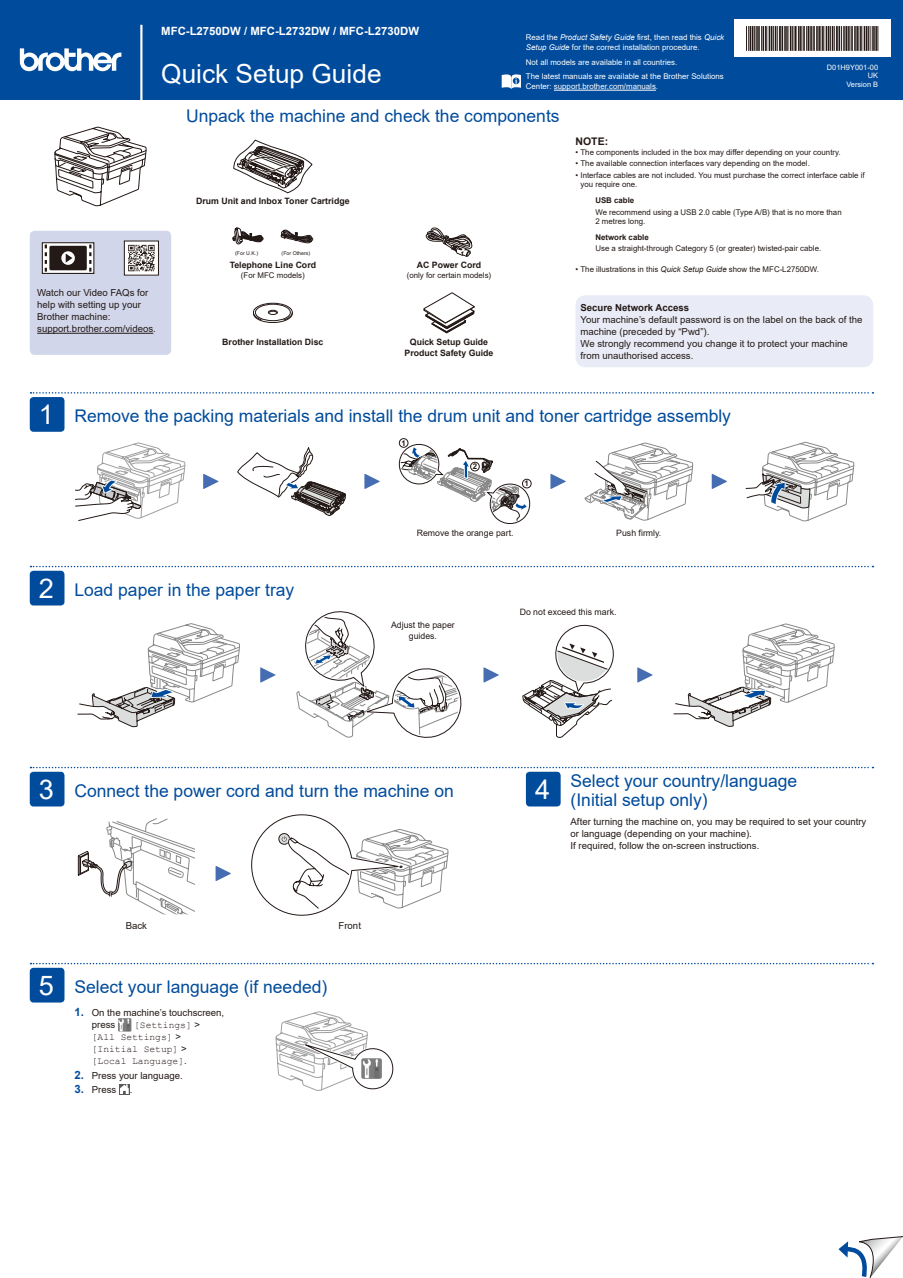
<style>
.page{position:relative;width:903px;height:1278px;background:#fff}
.page>*{position:absolute;margin:0;border:0;box-sizing:border-box;transform-origin:0 0}
.t1{font:27.12px "Arial";color:#fff}
.t2{font:26.25px "Arial";color:#fff}
.t3{font:17.5px/18.4px "Arial";color:#004b9b}
.t4{font:700 11.38px "Arial";color:#fff}
.t5{font:700 10.5px "Arial";color:#231916}
.t6{font:9.62px/12.1px "Arial";color:#231916}
.t7{font:9.62px/12.1px "Courier New";color:#231916}
.t8{font:700 9.62px "Arial";color:#231916}
.t9{font:700 8.75px/10.9px "Arial";color:#231916;text-align:center}
.t10{font:8.75px/10.9px "Arial";color:#231916;text-align:center}
.t11{font:7.88px/9.8px "Arial";color:#231916}
.t12{font:7.88px/9.8px "Arial";color:#fff}
.t13{font:700 7.88px "Arial";color:#231916}
.t14{font:7.44px/8.8px "Arial";color:#fff;text-align:right}
.t15{font:5.25px "Arial";color:#231916}
.s1{font-style:italic}
.s2{font-size:27.12px;color:#fff}
.s3{font-weight:700;font-size:11.38px;color:#004b9b}
.s4{font-family:"Arial"}
</style>
<div class="page">
<div style="left:0;top:0;width:903px;height:99px;background:#004b9b"></div>
<hr style="left:554px;top:90px;width:102px;height:1px;background:#fff">
<hr style="left:140px;top:25px;width:2px;height:77px;background:#fff">
<svg style="left:20px;top:48px;width:101px;height:23px"></svg>
<svg style="left:502px;top:74px;width:19px;height:15px"></svg>
<div style="left:734px;top:20px;width:156px;height:37px;background:#fff"></div>
<svg style="left:746px;top:26px;width:132px;height:25px;background:#726c6a"></svg>
<svg style="left:838px;top:1236px;width:65px;height:41px"></svg>
<svg style="left:216px;top:866px;width:15px;height:15px"></svg>
<div style="left:30px;top:231px;width:141px;height:124px;background:#d1d6eb;border-radius:5px"></div>
<svg style="left:44px;top:244px;width:48px;height:28px"></svg>
<div style="left:42px;top:242px;width:52px;height:32px;border:1px solid #231916"></div>
<svg style="left:126px;top:243px;width:31px;height:30px"></svg>
<svg style="left:128px;top:245px;width:27px;height:26px"></svg>
<div style="left:124px;top:241px;width:35px;height:34px;border:1px solid #231916"></div>
<svg style="left:260px;top:667px;width:16px;height:16px"></svg>
<svg style="left:483px;top:667px;width:16px;height:16px"></svg>
<svg style="left:637px;top:667px;width:16px;height:16px"></svg>
<svg style="left:31px;top:392px;width:842px;height:1px"></svg>
<svg style="left:31px;top:566px;width:842px;height:1px"></svg>
<svg style="left:31px;top:962px;width:842px;height:2px"></svg>
<svg style="left:31px;top:766px;width:842px;height:2px"></svg>
<svg style="left:78px;top:818px;width:117px;height:96px"></svg>
<svg style="left:251px;top:814px;width:197px;height:101px"></svg>
<div style="left:30px;top:771px;width:34px;height:35px;background:#004b9b;border-radius:4px"></div>
<div style="left:30px;top:570px;width:34px;height:35px;background:#004b9b;border-radius:4px"></div>
<div style="left:30px;top:397px;width:34px;height:35px;background:#004b9b;border-radius:4px"></div>
<svg style="left:54px;top:127px;width:92px;height:79px"></svg>
<hr style="left:37px;top:333px;width:116px;height:1px;background:#231916">
<svg style="left:78px;top:623px;width:162px;height:104px"></svg>
<svg style="left:522px;top:625px;width:92px;height:112px"></svg>
<svg style="left:674px;top:623px;width:160px;height:103px"></svg>
<svg style="left:297px;top:611px;width:165px;height:127px"></svg>
<svg style="left:233px;top:227px;width:31px;height:18px"></svg>
<svg style="left:281px;top:230px;width:32px;height:13px"></svg>
<svg style="left:253px;top:303px;width:40px;height:20px"></svg>
<div style="left:255px;top:304px;width:35px;height:17px;border:1px solid #231916;border-radius:50%"></div>
<svg style="left:423px;top:293px;width:52px;height:40px"></svg>
<div style="left:526px;top:771px;width:35px;height:35px;background:#004b9b;border-radius:4px"></div>
<svg style="left:426px;top:228px;width:46px;height:28px"></svg>
<div style="left:30px;top:967px;width:34px;height:35px;background:#004b9b;border-radius:4px"></div>
<svg style="left:233px;top:140px;width:79px;height:53px"></svg>
<svg style="left:75px;top:442px;width:110px;height:78px"></svg>
<svg style="left:237px;top:447px;width:109px;height:69px"></svg>
<svg style="left:399px;top:443px;width:132px;height:81px"></svg>
<div style="left:399px;top:438px;width:9px;height:9px;border:1px solid #231916;border-radius:50%"></div>
<div style="left:522px;top:479px;width:9px;height:9px;border:1px solid #231916;border-radius:50%"></div>
<div style="left:470px;top:462px;width:9px;height:9px;border:1px solid #231916;border-radius:50%"></div>
<svg style="left:584px;top:442px;width:109px;height:78px"></svg>
<svg style="left:746px;top:442px;width:108px;height:79px"></svg>
<svg style="left:203px;top:473px;width:16px;height:16px"></svg>
<svg style="left:364px;top:474px;width:16px;height:15px"></svg>
<svg style="left:550px;top:474px;width:16px;height:15px"></svg>
<svg style="left:712px;top:473px;width:15px;height:16px"></svg>
<svg style="left:276px;top:1011px;width:118px;height:79px"></svg>
<img style="left:361px;top:1058px;width:21px;height:20px">
<svg style="left:118px;top:1018px;width:13px;height:13px"></svg>
<svg style="left:119px;top:1084px;width:11px;height:10px"></svg>
<svg style="left:120px;top:1084px;width:9px;height:9px"></svg>
<div style="left:575px;top:295px;width:298px;height:72px;background:#e9ecf6;border-radius:10px"></div>
<p class="t4" style="left:161px;top:23px;width:259px">MFC-L2750DW / MFC-L2732DW / MFC-L2730DW</p>
<h2 class="t2" style="left:161px;top:56px;width:222px">Quick Setup Guide</h2>
<p class="t12" style="left:526px;top:32px;width:200px">Read the <span class="s1">Product Safety Guide</span> first, then read this <span class="s1">Quick<br>Setup Guide</span> for the correct installation procedure.</p>
<p class="t12" style="left:526px;top:54px;width:199px;line-height:14.8px">Not all models are available in all countries.<br>The latest manuals are available at the Brother Solutions</p>
<p class="t12" style="left:526px;top:82px;width:134px">Center: support.brother.com/manuals.</p>
<h3 class="t3" style="left:186px;top:106px;width:375px">Unpack the machine and check the components</h3>
<p class="t14" style="left:827px;top:63px;width:53px">D01H9Y001-00<br>UK<br>Version B</p>
<p class="t6" style="left:37px;top:286px;width:120px">Watch our Video FAQs for help with setting up your<br>Brother machine: support.brother.com/videos.</p>
<p class="t9" style="left:196px;top:195px;width:155px">Drum Unit and Inbox Toner Cartridge</p>
<p class="t15" style="left:235px;top:250px;width:25px">(For U.K.)</p>
<p class="t15" style="left:282px;top:250px;width:30px">(For Others)</p>
<p class="t9" style="left:230px;top:259px;width:88px">Telephone Line Cord</p>
<p class="t11" style="left:241px;top:270px;width:65px">(For MFC models)</p>
<p class="t9" style="left:417px;top:259px;width:66px">AC Power Cord</p>
<p class="t11" style="left:407px;top:270px;width:86px">(only for certain models)</p>
<p class="t9" style="left:222px;top:336px;width:103px">Brother Installation Disc</p>
<p class="t9" style="left:404px;top:336px;width:90px">Quick Setup Guide<br>Product Safety Guide</p>
<p class="t5" style="left:575px;top:134px;width:34px">NOTE:</p>
<p class="t11" style="left:575px;top:148px;width:267px">• The components included in the box may differ depending on your country.</p>
<p class="t11" style="left:575px;top:159px;width:236px">• The available connection interfaces vary depending on the model.</p>
<p class="t11" style="left:580px;top:170px;width:286px;text-indent:-5px">• Interface cables are not included. You must purchase the correct interface cable if you require one.</p>
<p class="t13" style="left:595px;top:195px;width:40px">USB cable</p>
<p class="t11" style="left:595px;top:207px;width:248px">We recommend using a USB 2.0 cable (Type A/B) that is no more than<br>2 metres long.</p>
<p class="t13" style="left:595px;top:232px;width:55px">Network cable</p>
<p class="t11" style="left:595px;top:244px;width:227px">Use a straight-through Category 5 (or greater) twisted-pair cable.</p>
<p class="t11" style="left:575px;top:265px;width:245px">• The illustrations in this <span class="s1">Quick Setup Guide</span> show the MFC-L2750DW.</p>
<p class="t8" style="left:580px;top:301px;width:110px">Secure Network Access</p>
<p class="t6" style="left:580px;top:314px;width:283px">Your machine’s default password is on the label on the back of the machine (preceded by “Pwd”).<br>We strongly recommend you change it to protect your machine from unauthorised access.</p>
<h1 class="t1" style="left:39px;top:396px;width:17px">1</h1>
<h1 class="t1" style="left:39px;top:570px;width:17px">2</h1>
<h3 class="t3" style="left:74px;top:406px;width:658px">Remove the packing materials and install the drum unit and toner cartridge assembly</h3>
<h3 class="t3" style="left:74px;top:580px;width:221px">Load paper in the paper tray</h3>
<p class="t13" style="left:401px;top:437px;width:6px">1</p>
<p class="t13" style="left:473px;top:461px;width:6px">2</p>
<p class="t13" style="left:525px;top:478px;width:6px">1</p>
<p class="t10" style="left:417px;top:527px;width:98px">Remove the orange part.</p>
<p class="t10" style="left:616px;top:527px;width:47px">Push firmly.</p>
<p class="t10" style="left:520px;top:607px;width:98px">Do not exceed this mark.</p>
<p class="t10" style="left:391px;top:619px;width:65px">Adjust the paper guides.</p>
<h3 class="t3" style="left:39px;top:781px;width:416px"><span class="s2">3</span> Connect the power cord and turn the machine on</h3>
<p class="t6" style="left:126px;top:919px;width:23px">Back</p>
<p class="t6" style="left:338px;top:919px;width:24px">Front</p>
<h3 class="t3" style="left:39px;top:977px;width:290px"><span class="s2">5</span> Select your language (if needed)</h3>
<p class="t6" style="left:92px;top:1006px;width:134px;text-indent:-17px"><span class="s3">1.</span> On the machine’s touchscreen, press</p>
<p class="t7" style="left:92px;top:1018px;width:110px;text-indent:42px">[Settings] <span class="s4">&gt; </span>[All Settings] <span class="s4">&gt; </span>[Initial Setup] <span class="s4">&gt; </span>[Local Language]<span class="s4">.</span></p>
<p class="t6" style="left:74px;top:1069px;width:110px"><span class="s3">2.</span> Press your language.</p>
<p class="t6" style="left:74px;top:1083px;width:43px"><span class="s3">3.</span> Press</p>
<p class="t6" style="left:130px;top:1083px;width:4px">.</p>
<h1 class="t1" style="left:535px;top:770px;width:17px">4</h1>
<h3 class="t3" style="left:570px;top:772px;width:228px">Select your country/language (Initial setup only)</h3>
<p class="t6" style="left:570px;top:815px;width:297px">After turning the machine on, you may be required to set your country or language (depending on your machine).<br>If required, follow the on-screen instructions.</p>
</div>
